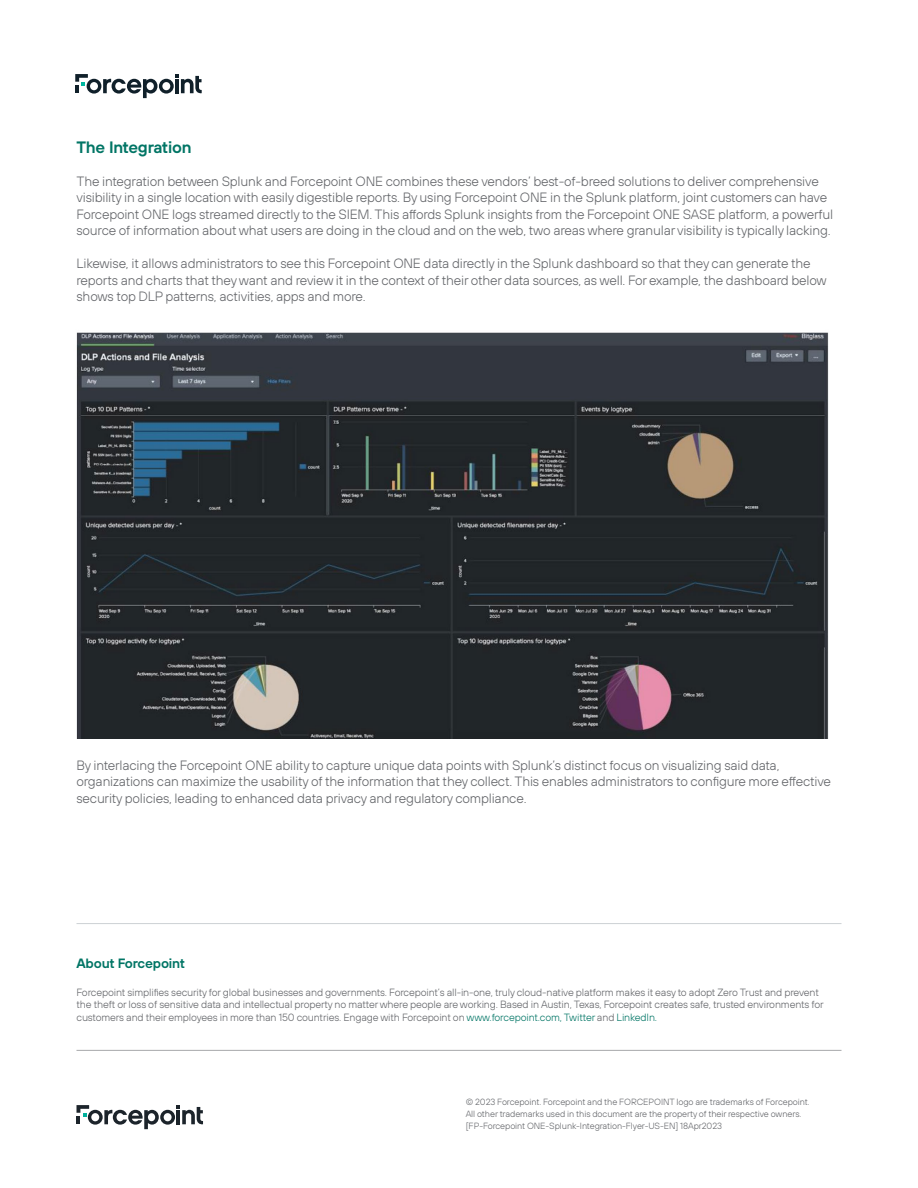
<style>
.page{position:relative;width:918px;height:1188px;background:#fff}
.page>*{position:absolute;margin:0;border:0;box-sizing:border-box;transform-origin:0 0}
.t1{font:600 16.5px "FP Sans";letter-spacing:-.015em;color:#007565}
.t2{font:300 13.5px/16.5px "FP Sans";letter-spacing:-.015em;color:#636569}
.t3{font:600 13.5px "FP Sans";letter-spacing:-.015em;color:#007565}
.t4{font:300 10.5px/12.6px "FP Sans";letter-spacing:-.015em;color:#636569}
.t5{font:300 9px/12px "FP Sans";letter-spacing:-.01em;color:#636569}
.s1{color:#007565}
</style>
<div class="page">
<svg style="left:76px;top:1105px;width:127px;height:24px"></svg>
<hr style="left:76px;top:1050px;width:766px;height:1px;background:#a7a8aa">
<hr style="left:76px;top:923px;width:766px;height:1px;background:#ccd1d4">
<svg style="left:75px;top:74px;width:127px;height:24px"></svg>
<img style="left:76px;top:332px;width:753px;height:407px">
<p class="t1" style="left:76px;top:136px;width:117px">The Integration</p>
<p class="t2" style="left:76px;top:173px;width:758px">The integration between Splunk and Forcepoint ONE combines these vendors’ best-of-breed solutions to deliver comprehensive visibility in a single location with easily digestible reports. By using Forcepoint ONE in the Splunk platform, joint customers can have Forcepoint ONE logs streamed directly to the SIEM. This affords Splunk insights from the Forcepoint ONE SASE platform, a powerful source of information about what users are doing in the cloud and on the web, two areas where granular visibility is typically lacking.</p>
<p class="t2" style="left:76px;top:255px;width:752px">Likewise, it allows administrators to see this Forcepoint ONE data directly in the Splunk dashboard so that they can generate the reports and charts that they want and review it in the context of their other data sources, as well. For example, the dashboard below shows top DLP patterns, activities, apps and more.</p>
<p class="t2" style="left:76px;top:757px;width:756px">By interlacing the Forcepoint ONE ability to capture unique data points with Splunk’s distinct focus on visualizing said data, organizations can maximize the usability of the information that they collect. This enables administrators to configure more effective security policies, leading to enhanced data privacy and regulatory compliance.</p>
<p class="t3" style="left:76px;top:955px;width:110px">About Forcepoint</p>
<p class="t4" style="left:76px;top:985px;width:749px">Forcepoint simplifies security for global businesses and governments. Forcepoint’s all-in-one, truly cloud-native platform makes it easy to adopt Zero Trust and prevent the theft or loss of sensitive data and intellectual property no matter where people are working. Based in Austin, Texas, Forcepoint creates safe, trusted environments for customers and their employees in more than 150 countries. Engage with Forcepoint on <span class="s1">www.forcepoint.com, Twitter</span> and <span class="s1">LinkedIn.</span></p>
<p class="t5" style="left:466px;top:1096px;width:345px">© 2023 Forcepoint. Forcepoint and the FORCEPOINT logo are trademarks of Forcepoint.<br>All other trademarks used in this document are the property of their respective owners. [FP-Forcepoint ONE-Splunk-Integration-Flyer-US-EN] 18Apr2023</p>
</div>
